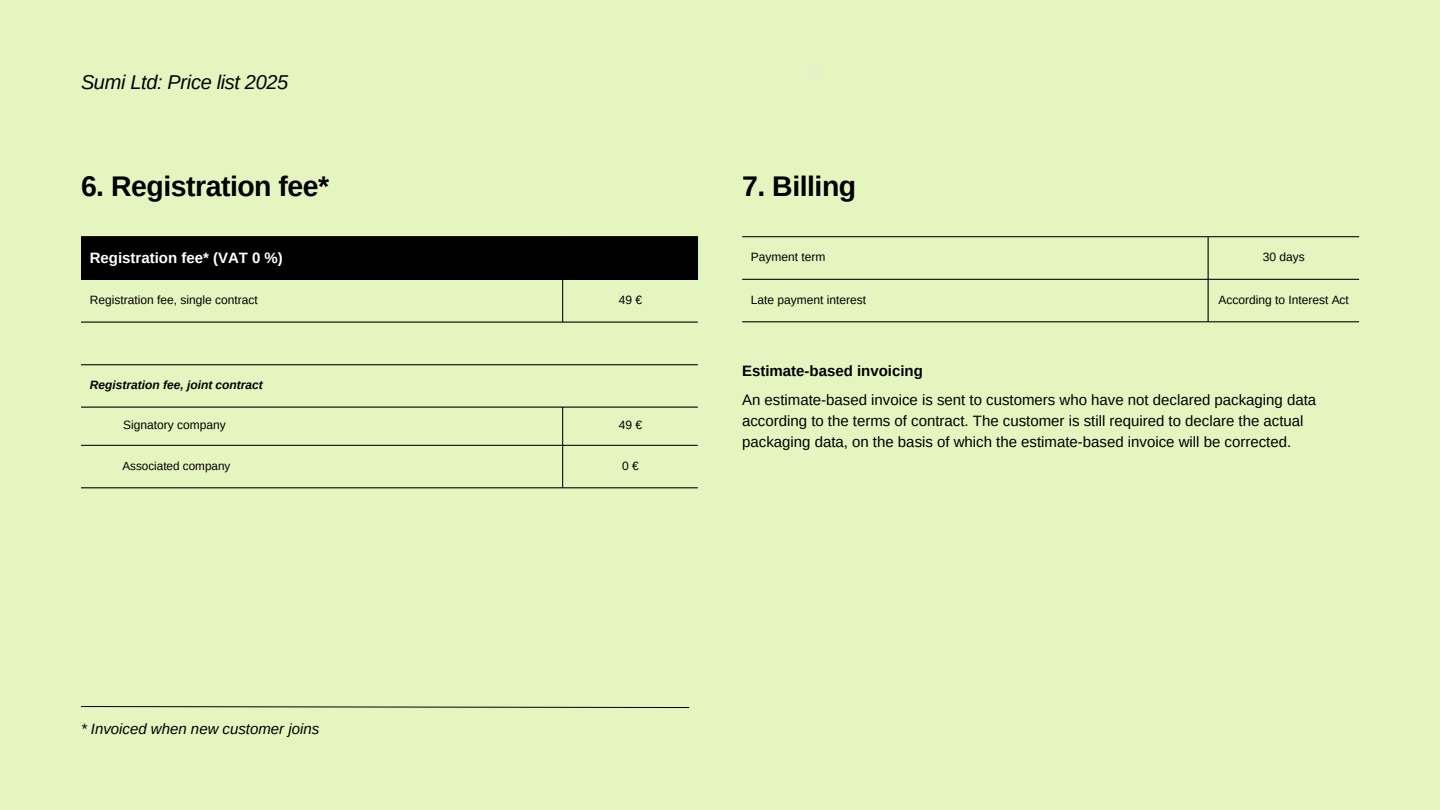
<style>
.page{position:relative;width:1440px;height:810px;background:#e5f5bf}
.page>*{position:absolute;margin:0;border:0;box-sizing:border-box;transform-origin:0 0}
.t1{font:700 28.4px "Arimo";letter-spacing:-.015em;color:#000}
.t2{font:italic 20px "Arimo";letter-spacing:-.015em;color:#000}
.t3{font:15px/21px "Arimo";color:#000}
.t4{font:italic 15px "Arimo";color:#000}
.t5{font:700 15px "Arimo";color:#fff}
.t6{font:700 15px "Arimo";color:#000}
.t7{font:12px "Arimo";color:#000}
.t8{font:italic 700 12px "Arimo";color:#000}
.t9{font:11.7px "Arimo";color:#000}
</style>
<div class="page">
<svg style="left:808px;top:62px;width:14px;height:19px"></svg>
<svg style="left:81px;top:706px;width:609px;height:2px"></svg>
<div style="left:81px;top:237px;width:617px;height:42px;background:#000"></div>
<hr style="left:562px;top:280px;width:1px;height:42px;background:#000">
<hr style="left:562px;top:408px;width:1px;height:79px;background:#000">
<hr style="left:81px;top:236px;width:617px;height:1px;background:#000">
<hr style="left:81px;top:279px;width:617px;height:1px;background:#000">
<hr style="left:81px;top:322px;width:617px;height:1px;background:#000">
<hr style="left:81px;top:364px;width:617px;height:1px;background:#000">
<hr style="left:81px;top:407px;width:617px;height:1px;background:#000">
<hr style="left:81px;top:445px;width:617px;height:1px;background:#000">
<hr style="left:81px;top:487px;width:617px;height:1px;background:#000">
<hr style="left:1208px;top:237px;width:1px;height:84px;background:#000">
<hr style="left:742px;top:236px;width:617px;height:1px;background:#000">
<hr style="left:742px;top:279px;width:617px;height:1px;background:#000">
<hr style="left:742px;top:321px;width:617px;height:1px;background:#000">
<p class="t2" style="left:81px;top:71px;width:209px">Sumi Ltd: Price list 2025</p>
<h2 class="t1" style="left:81px;top:170px;width:250px">6. Registration fee*</h2>
<p class="t5" style="left:90px;top:249px;width:195px">Registration fee* (VAT 0 %)</p>
<p class="t7" style="left:90px;top:293px;width:169px">Registration fee, single contract</p>
<p class="t7" style="left:619px;top:293px;width:25px">49 €</p>
<p class="t8" style="left:90px;top:378px;width:175px">Registration fee, joint contract</p>
<p class="t7" style="left:123px;top:418px;width:104px">Signatory company</p>
<p class="t7" style="left:619px;top:418px;width:25px">49 €</p>
<p class="t9" style="left:122px;top:459px;width:110px">Associated company</p>
<p class="t7" style="left:622px;top:459px;width:18px">0 €</p>
<h1 class="t4" style="left:81px;top:720px;width:240px">* Invoiced when new customer joins</h1>
<h1 class="t1" style="left:742px;top:170px;width:116px">7. Billing</h1>
<p class="t7" style="left:751px;top:250px;width:76px">Payment term</p>
<p class="t7" style="left:1263px;top:250px;width:44px">30 days</p>
<p class="t7" style="left:751px;top:293px;width:117px">Late payment interest</p>
<p class="t7" style="left:1218px;top:293px;width:132px">According to Interest Act</p>
<p class="t6" style="left:742px;top:362px;width:182px">Estimate-based invoicing</p>
<h3 class="t3" style="left:742px;top:390px;width:576px">An estimate-based invoice is sent to customers who have not declared packaging data according to the terms of contract. The customer is still required to declare the actual packaging data, on the basis of which the estimate-based invoice will be corrected.</h3>
</div>
